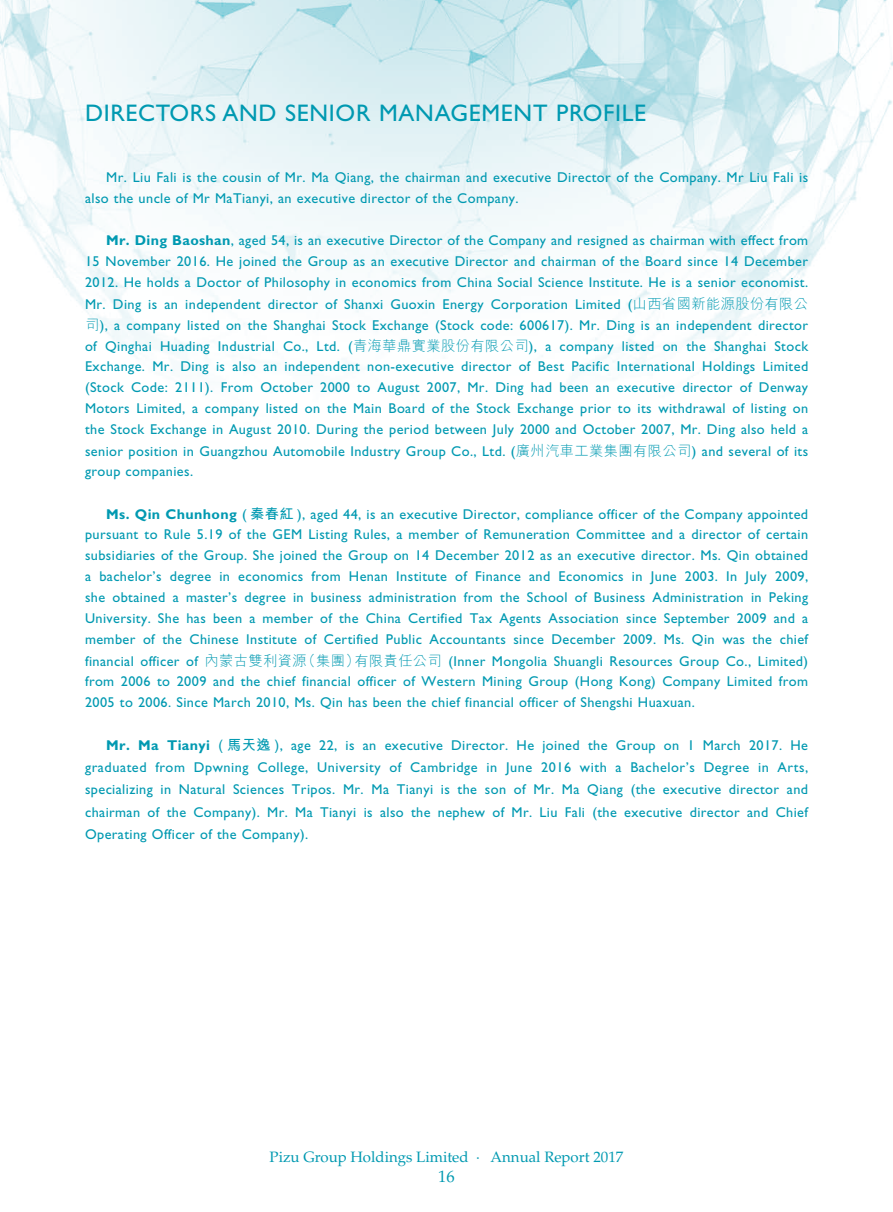
<style>
.page{position:relative;width:893px;height:1212px;background:#fff}
.page>*{position:absolute;margin:0;border:0;box-sizing:border-box;transform-origin:0 0}
.t1{font:24px "Gill Sans Std";letter-spacing:.03em;color:#0099b1}
.t2{font:16.5px "Palatino LT Std";color:#0099b1}
.t3{font:15px "Palatino LT Std";color:#0099b1}
.t4{font:14.25px/21.1px "Gill Sans Std";letter-spacing:.03em;color:#0099b1;text-align:justify}
.s1{font-weight:700}
.s2{font-family:"M Hei HK";font-weight:300}
.s3{font-family:"M Hei HK";font-weight:700}
</style>
<div class="page">
<img style="left:0;top:0;width:893px;height:376px">
<h1 class="t1" style="left:85px;top:99px;width:563px">DIRECTORS AND SENIOR MANAGEMENT PROFILE</h1>
<p class="t4" style="left:85px;top:167px;width:725px;text-indent:21px">Mr. Liu Fali is the cousin of Mr. Ma Qiang, the chairman and executive Director of the Company. Mr Liu Fali is also the uncle of Mr MaTianyi, an executive director of the Company.</p>
<p class="t4" style="left:85px;top:230px;width:725px;text-indent:21px"><span class="s1">Mr. Ding Baoshan</span>, aged 54, is an executive Director of the Company and resigned as chairman with effect from 15 November 2016. He joined the Group as an executive Director and chairman of the Board since 14 December 2012. He holds a Doctor of Philosophy in economics from China Social Science Institute. He is a senior economist.<br>Mr. Ding is an independent director of Shanxi Guoxin Energy Corporation Limited (<span class="s2">山西省國新能源股份有限公司</span>), a company listed on the Shanghai Stock Exchange (Stock code: 600617). Mr. Ding is an independent director of Qinghai Huading Industrial Co., Ltd. (<span class="s2">青海華鼎實業股份有限公司</span>), a company listed on the Shanghai Stock Exchange. Mr. Ding is also an independent non-executive director of Best Pacific International Holdings Limited (Stock Code: 2111). From October 2000 to August 2007, Mr. Ding had been an executive director of Denway Motors Limited, a company listed on the Main Board of the Stock Exchange prior to its withdrawal of listing on the Stock Exchange in August 2010. During the period between July 2000 and October 2007, Mr. Ding also held a senior position in Guangzhou Automobile Industry Group Co., Ltd. (<span class="s2">廣州汽車工業集團有限公司</span>) and several of its</p>
<p class="t4" style="left:85px;top:461px;width:110px">group companies.</p>
<p class="t4" style="left:85px;top:504px;width:725px;text-indent:21px"><span class="s1">Ms. Qin Chunhong</span> ( <span class="s3">秦春紅</span> ), aged 44, is an executive Director, compliance officer of the Company appointed pursuant to Rule 5.19 of the GEM Listing Rules, a member of Remuneration Committee and a director of certain subsidiaries of the Group. She joined the Group on 14 December 2012 as an executive director. Ms. Qin obtained a bachelor’s degree in economics from Henan Institute of Finance and Economics in June 2003. In July 2009, she obtained a master’s degree in business administration from the School of Business Administration in Peking University. She has been a member of the China Certified Tax Agents Association since September 2009 and a member of the Chinese Institute of Certified Public Accountants since December 2009. Ms. Qin was the chief financial officer of <span class="s2">內蒙古雙利資源（集團）有限責任公司</span> (Inner Mongolia Shuangli Resources Group Co., Limited)</p>
<p class="t4" style="left:85px;top:671px;width:725px">from 2006 to 2009 and the chief financial officer of Western Mining Group (Hong Kong) Company Limited from<br>2005 to 2006. Since March 2010, Ms. Qin has been the chief financial officer of Shengshi Huaxuan.</p>
<p class="t4" style="left:85px;top:734px;width:725px;line-height:22.4px;text-indent:21px"><span class="s1">Mr. Ma Tianyi</span> <span class="s3">( 馬天逸 )</span>, age 22, is an executive Director. He joined the Group on 1 March 2017. He graduated from Dpwning College, University of Cambridge in June 2016 with a Bachelor’s Degree in Arts, specializing in Natural Sciences Tripos. Mr. Ma Tianyi is the son of Mr. Ma Qiang (the executive director and chairman of the Company). Mr. Ma Tianyi is also the nephew of Mr. Liu Fali (the executive director and Chief Operating Officer of the Company).</p>
<p class="t3" style="left:270px;top:1148px;width:355px">Pizu Group Holdings Limited · Annual Report 2017</p>
<p class="t2" style="left:438px;top:1167px;width:18px">16</p>
</div>
